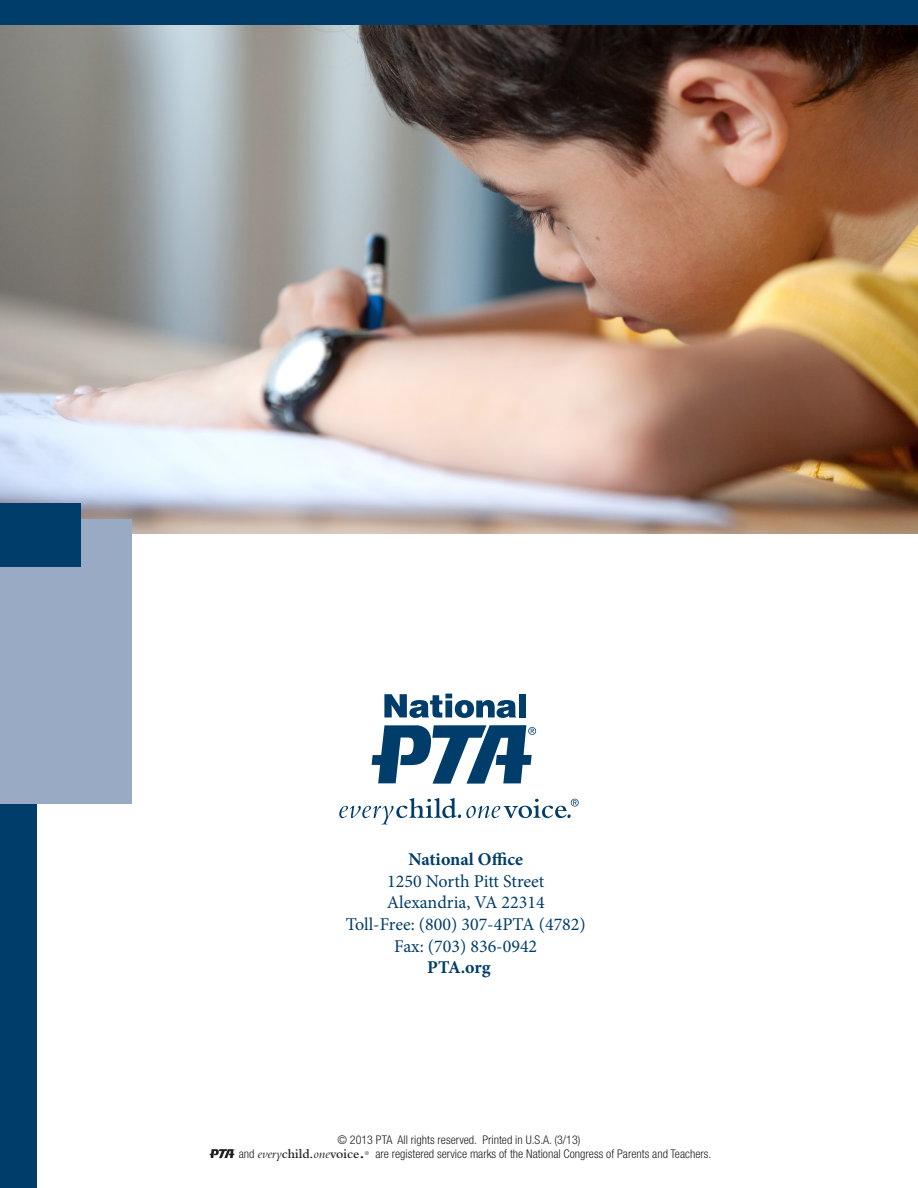
<style>
.page{position:relative;width:918px;height:1188px;background:#fff}
.page>*{position:absolute;margin:0;border:0;box-sizing:border-box;transform-origin:0 0}
.t1{font:18px "Minion Pro";color:#003d6a}
.t2{font:700 18px "Minion Pro";color:#003d6a}
.t3{font:600 13.5px "Bembo";color:#231f20}
.t4{font:300 condensed 12px "Helvetica Neue";color:#231f20}
.s1{font-family:"Helvetica Neue";font-weight:300;font-stretch:condensed;font-size:12px}
.s2{font-weight:400;font-style:italic}
.s3{font-size:18px}
</style>
<div class="page">
<img style="left:0;top:25px;width:918px;height:509px">
<div style="left:0;top:670px;width:37px;height:518px;background:#003d6a"></div>
<svg style="left:339px;top:798px;width:240px;height:26px"></svg>
<svg style="left:372px;top:725px;width:164px;height:59px"></svg>
<svg style="left:384px;top:694px;width:132px;height:24px"></svg>
<div style="left:519px;top:694px;width:6px;height:23px;background:#003d6a"></div>
<svg style="left:210px;top:1149px;width:25px;height:9px"></svg>
<div style="left:0;top:519px;width:131px;height:285px;background:#99aac5"></div>
<div style="left:0;top:503px;width:81px;height:64px;background:#003d6a"></div>
<div style="left:0;top:0;width:918px;height:25px;background:#003d6a"></div>
<p class="t2" style="left:409px;top:847px;width:116px">National Office</p>
<p class="t1" style="left:387px;top:869px;width:159px">1250 North Pitt Street</p>
<p class="t1" style="left:387px;top:891px;width:160px">Alexandria, VA 22314</p>
<p class="t1" style="left:346px;top:912px;width:242px">Toll-Free: (800) 307-4PTA (4782)</p>
<p class="t1" style="left:394px;top:934px;width:145px">Fax: (703) 836-0942</p>
<p class="t2" style="left:427px;top:955px;width:65px">PTA.org</p>
<p class="t4" style="left:338px;top:1133px;width:244px">© 2013 PTA All rights reserved. Printed in U.S.A. (3/13)</p>
<p class="t3" style="left:239px;top:1146px;width:127px"><span class="s1">and</span> <span class="s2">every</span>child.<span class="s2">one</span>voice<span class="s3">.</span></p>
<p class="t4" style="left:365px;top:1147px;width:348px"><sup>®</sup> are registered service marks of the National Congress of Parents and Teachers.</p>
</div>
